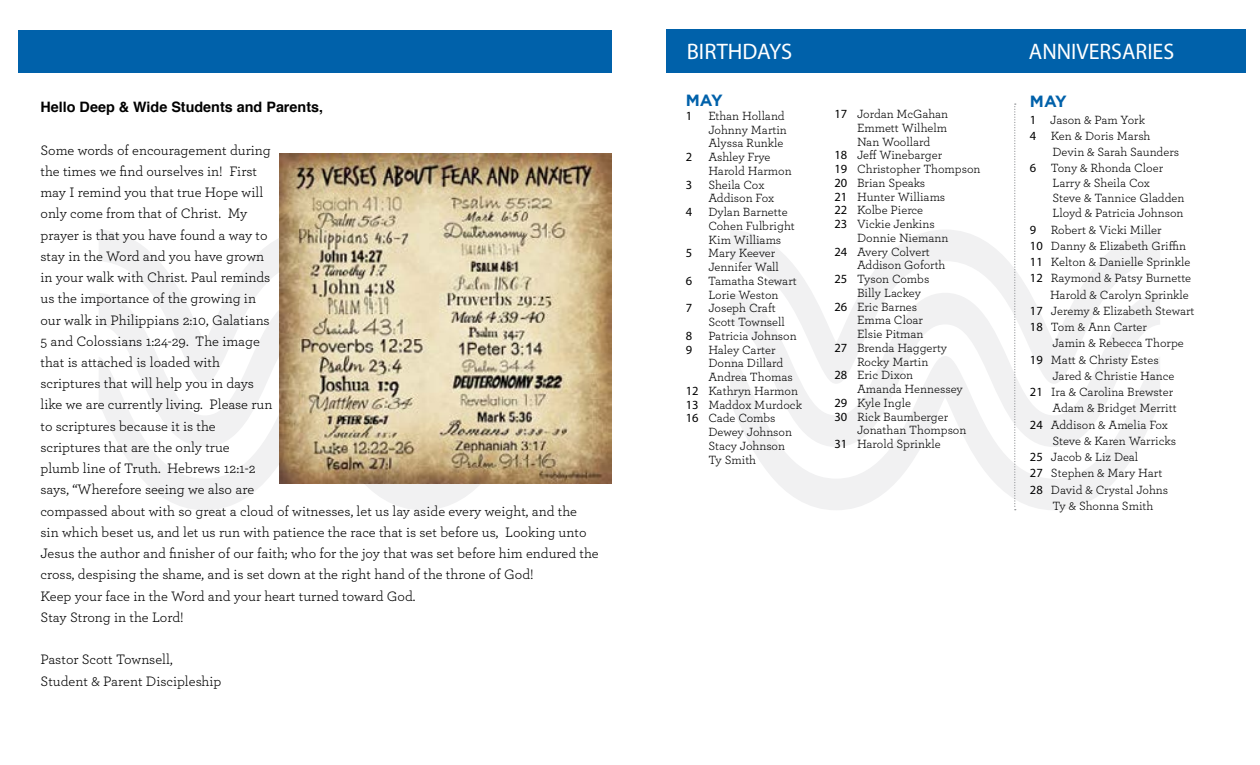
<style>
.page{position:relative;width:1260px;height:765px;background:#fff}
.page>*{position:absolute;margin:0;border:0;box-sizing:border-box;transform-origin:0 0}
.t1{font:22.5px "Myriad Pro";color:#fff}
.t2{font:700 16.25px "Gotham";letter-spacing:-.055em;color:#0061aa}
.t3{font:14.38px/21.2px "Archer";color:#000}
.t4{font:700 14.38px "Helvetica";color:#000}
.t5{font:12.5px/13.8px "Archer";color:#000}
.t6{font:12.5px "Myriad Pro";color:#000}
.s1{font-family:"Myriad Pro"}
</style>
<div class="page">
<svg style="left:99px;top:229px;width:181px;height:64px"></svg>
<svg style="left:120px;top:447px;width:360px;height:63px"></svg>
<svg style="left:99px;top:293px;width:181px;height:154px;fill:#f1f1f2"></svg>
<svg style="left:730px;top:230px;width:430px;height:63px"></svg>
<svg style="left:752px;top:447px;width:387px;height:63px"></svg>
<svg style="left:730px;top:293px;width:430px;height:154px;fill:#f1f1f2"></svg>
<div style="left:666px;top:30px;width:326px;height:43px;background:#0061aa"></div>
<div style="left:981px;top:30px;width:265px;height:43px;background:#0061aa"></div>
<svg style="left:1014px;top:103px;width:2px;height:407px"></svg>
<img style="left:280px;top:153px;width:331px;height:331px">
<div style="left:18px;top:30px;width:593px;height:42px;background:#0061aa"></div>
<p class="t4" style="left:41px;top:95px;width:284px">Hello Deep &amp; Wide Students and Parents,</p>
<p class="t3" style="left:41px;top:138px;width:560px">Some words of encouragement during<br>the times we find ourselves in! First<br>may I remind you that true Hope will<br>only come from that of Christ. My<br>prayer is that you have found a way to<br>stay in the Word and you have grown<br>in your walk with Christ. Paul reminds<br>us the importance of the growing in<br>our walk in Philippians 2:10, Galatians<br>5 and Colossians 1:24-29. The image<br>that is attached is loaded with<br>scriptures that will help you in days<br>like we are currently living. Please run<br>to scriptures because it is the<br>scriptures that are the only true<br>plumb line of Truth. Hebrews 12:1-2<br>says, “Wherefore seeing we also are<br>compassed about with so great a cloud of witnesses, let us lay aside every weight, and the sin which beset us, and let us run with patience the race that is set before us, Looking unto Jesus the author and finisher of our faith; who for the joy that was set before him endured the cross, despising the shame, and is set down at the right hand of the throne of God!<br>Keep your face in the Word and your heart turned toward God.<br>Stay Strong in the Lord!</p>
<p class="t3" style="left:41px;top:648px;width:182px">Pastor Scott Townsell,<br>Student &amp; Parent Discipleship</p>
<h1 class="t1" style="left:687px;top:38px;width:107px">BIRTHDAYS</h1>
<h2 class="t2" style="left:686px;top:90px;width:38px">MAY</h2>
<p class="t6" style="left:686px;top:108px;width:8px">1</p>
<p class="t5" style="left:708px;top:108px;width:80px">Ethan Holland<br>Johnny Martin<br>Alyssa Runkle</p>
<p class="t6" style="left:686px;top:149px;width:8px">2</p>
<p class="t5" style="left:708px;top:150px;width:85px">Ashley Frye<br>Harold Harmon</p>
<p class="t6" style="left:686px;top:177px;width:8px">3</p>
<p class="t5" style="left:708px;top:177px;width:67px">Sheila Cox<br>Addison Fox</p>
<p class="t6" style="left:686px;top:204px;width:8px">4</p>
<p class="t5" style="left:708px;top:205px;width:88px">Dylan Barnette<br>Cohen Fulbright<br>Kim Williams</p>
<p class="t6" style="left:686px;top:246px;width:8px">5</p>
<p class="t5" style="left:708px;top:246px;width:72px">Mary Keever<br>Jennifer Wall</p>
<p class="t6" style="left:686px;top:273px;width:8px">6</p>
<p class="t5" style="left:708px;top:273px;width:90px">Tamatha Stewart<br>Lorie Weston</p>
<p class="t6" style="left:686px;top:301px;width:8px">7</p>
<p class="t5" style="left:708px;top:301px;width:78px">Joseph Craft<br>Scott Townsell</p>
<p class="t6" style="left:686px;top:328px;width:8px">8</p>
<p class="t5" style="left:708px;top:328px;width:90px">Patricia Johnson</p>
<p class="t6" style="left:686px;top:342px;width:8px">9</p>
<p class="t5" style="left:708px;top:342px;width:69px">Haley Carter</p>
<p class="t5" style="left:708px;top:356px;width:77px">Donna Dillard</p>
<p class="t5" style="left:708px;top:370px;width:86px">Andrea Thomas</p>
<p class="t5" style="left:686px;top:383px;width:114px"><span class="s1">12</span> Kathryn Harmon</p>
<p class="t5" style="left:686px;top:397px;width:118px"><span class="s1">13</span> Maddox Murdock</p>
<p class="t5" style="left:686px;top:411px;width:91px"><span class="s1">16</span> Cade Combs</p>
<p class="t5" style="left:708px;top:425px;width:85px">Dewey Johnson</p>
<p class="t5" style="left:708px;top:438px;width:78px">Stacy Johnson</p>
<p class="t5" style="left:708px;top:452px;width:49px">Ty Smith</p>
<p class="t5" style="left:834px;top:107px;width:115px"><span class="s1">17</span> Jordan McGahan</p>
<p class="t5" style="left:857px;top:120px;width:92px">Emmett Wilhelm</p>
<p class="t5" style="left:857px;top:134px;width:75px">Nan Woollard</p>
<p class="t5" style="left:834px;top:148px;width:109px"><span class="s1">18</span> Jeff Winebarger</p>
<p class="t5" style="left:834px;top:162px;width:148px"><span class="s1">19</span> Christopher Thompson</p>
<p class="t5" style="left:834px;top:175px;width:92px"><span class="s1">20</span> Brian Speaks</p>
<p class="t5" style="left:834px;top:189px;width:112px"><span class="s1">21</span> Hunter Williams</p>
<p class="t5" style="left:834px;top:203px;width:90px"><span class="s1">22</span> Kolbe Pierce</p>
<p class="t5" style="left:834px;top:217px;width:102px"><span class="s1">23</span> Vickie Jenkins</p>
<p class="t5" style="left:857px;top:230px;width:93px">Donnie Niemann</p>
<p class="t5" style="left:834px;top:244px;width:97px"><span class="s1">24</span> Avery Colvert</p>
<p class="t5" style="left:857px;top:258px;width:90px">Addison Goforth</p>
<p class="t5" style="left:834px;top:272px;width:96px"><span class="s1">25</span> Tyson Combs</p>
<p class="t5" style="left:857px;top:285px;width:66px">Billy Lackey</p>
<p class="t5" style="left:834px;top:299px;width:84px"><span class="s1">26</span> Eric Barnes</p>
<p class="t5" style="left:857px;top:313px;width:68px">Emma Cloar</p>
<p class="t5" style="left:857px;top:327px;width:68px">Elsie Pitman</p>
<p class="t5" style="left:834px;top:340px;width:114px"><span class="s1">27</span> Brenda Haggerty</p>
<p class="t5" style="left:857px;top:354px;width:73px">Rocky Martin</p>
<p class="t5" style="left:834px;top:368px;width:80px"><span class="s1">28</span> Eric Dixon</p>
<p class="t5" style="left:857px;top:382px;width:107px">Amanda Hennessey</p>
<p class="t5" style="left:834px;top:395px;width:78px"><span class="s1">29</span> Kyle Ingle</p>
<p class="t5" style="left:834px;top:409px;width:115px"><span class="s1">30</span> Rick Baumberger</p>
<p class="t5" style="left:857px;top:423px;width:111px">Jonathan Thompson</p>
<p class="t5" style="left:834px;top:437px;width:108px"><span class="s1">31</span> Harold Sprinkle</p>
<h1 class="t1" style="left:1029px;top:38px;width:147px">ANNIVERSARIES</h1>
<h2 class="t2" style="left:1030px;top:91px;width:38px">MAY</h2>
<p class="t5" style="left:1030px;top:112px;width:117px"><span class="s1">1</span> Jason &amp; Pam York</p>
<p class="t5" style="left:1030px;top:128px;width:122px"><span class="s1">4</span> Ken &amp; Doris Marsh</p>
<p class="t5" style="left:1052px;top:145px;width:128px">Devin &amp; Sarah Saunders</p>
<p class="t5" style="left:1030px;top:161px;width:135px"><span class="s1">6</span> Tony &amp; Rhonda Cloer</p>
<p class="t5" style="left:1052px;top:175px;width:134px;line-height:15px">Larry &amp; Sheila Cox<br>Steve &amp; Tannice Gladden<br>Lloyd &amp; Patricia Johnson</p>
<p class="t5" style="left:1030px;top:222px;width:133px"><span class="s1">9</span> Robert &amp; Vicki Miller</p>
<p class="t5" style="left:1030px;top:238px;width:158px"><span class="s1">10</span> Danny &amp; Elizabeth Griffin</p>
<p class="t5" style="left:1030px;top:255px;width:162px"><span class="s1">11</span> Kelton &amp; Danielle Sprinkle</p>
<p class="t5" style="left:1030px;top:271px;width:163px"><span class="s1">12</span> Raymond &amp; Patsy Burnette</p>
<p class="t5" style="left:1050px;top:287px;width:140px">Harold &amp; Carolyn Sprinkle</p>
<p class="t5" style="left:1030px;top:303px;width:166px"><span class="s1">17</span> Jeremy &amp; Elizabeth Stewart</p>
<p class="t5" style="left:1030px;top:320px;width:119px"><span class="s1">18</span> Tom &amp; Ann Carter</p>
<p class="t5" style="left:1052px;top:336px;width:133px">Jamin &amp; Rebecca Thorpe</p>
<p class="t5" style="left:1030px;top:352px;width:130px"><span class="s1">19</span> Matt &amp; Christy Estes</p>
<p class="t5" style="left:1052px;top:368px;width:123px">Jared &amp; Christie Hance</p>
<p class="t5" style="left:1030px;top:385px;width:145px"><span class="s1">21</span> Ira &amp; Carolina Brewster</p>
<p class="t5" style="left:1052px;top:401px;width:126px">Adam &amp; Bridget Merritt</p>
<p class="t5" style="left:1030px;top:417px;width:140px"><span class="s1">24</span> Addison &amp; Amelia Fox</p>
<p class="t5" style="left:1052px;top:433px;width:125px">Steve &amp; Karen Warricks</p>
<p class="t5" style="left:1030px;top:450px;width:110px"><span class="s1">25</span> Jacob &amp; Liz Deal</p>
<p class="t5" style="left:1030px;top:466px;width:134px"><span class="s1">27</span> Stephen &amp; Mary Hart</p>
<p class="t5" style="left:1030px;top:482px;width:140px"><span class="s1">28</span> David &amp; Crystal Johns</p>
<p class="t5" style="left:1052px;top:498px;width:102px">Ty &amp; Shonna Smith</p>
</div>
